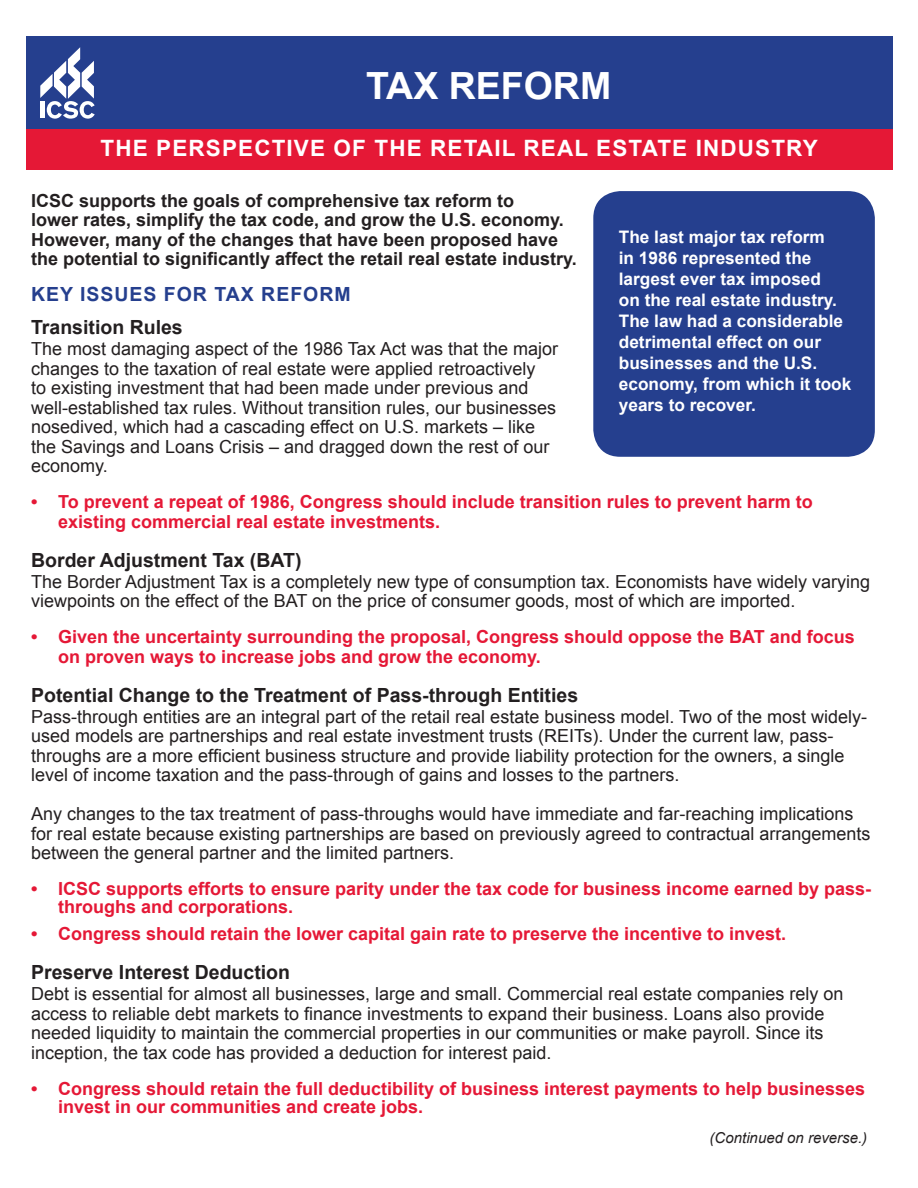
<style>
.page{position:relative;width:918px;height:1188px;background:#fff}
.page>*{position:absolute;margin:0;border:0;box-sizing:border-box;transform-origin:0 0}
.t1{font:700 37.5px "Arial";color:#fff}
.t2{font:700 22.5px "Arial";letter-spacing:.05em;color:#fff}
.t3{font:700 19.5px "Arial";color:#231f20}
.t4{font:700 19.5px "Arial";letter-spacing:.05em;color:#253f8e}
.t5{font:18px/19.5px "Arial";color:#231f20}
.t6{font:700 18px/19.5px "Arial";color:#e51836}
.t7{font:700 18px/19.5px "Arial";color:#231f20}
.t8{font:700 17.25px/21px "Arial";color:#fff}
.t9{font:italic 15px "Arial";color:#231f20}
</style>
<div class="page">
<div style="left:26px;top:36px;width:866px;height:93px;background:#253f8e"></div>
<svg style="left:40px;top:47px;width:55px;height:72px"></svg>
<div style="left:26px;top:129px;width:866px;height:41px;background:#e51836"></div>
<div style="left:593px;top:191px;width:282px;height:266px;background:#253f8e;border-radius:27px"></div>
<p class="t1" style="left:366px;top:61px;width:247px">TAX REFORM</p>
<p class="t2" style="left:101px;top:134px;width:719px">THE PERSPECTIVE OF THE RETAIL REAL ESTATE INDUSTRY</p>
<p class="t7" style="left:31px;top:191px;width:547px">ICSC supports the goals of comprehensive tax reform to<br>lower rates, simplify the tax code, and grow the U.S. economy.<br>However, many of the changes that have been proposed have the potential to significantly affect the retail real estate industry.</p>
<p class="t4" style="left:31px;top:281px;width:321px">KEY ISSUES FOR TAX REFORM</p>
<p class="t3" style="left:31px;top:314px;width:153px">Transition Rules</p>
<p class="t5" style="left:31px;top:339px;width:528px">The most damaging aspect of the 1986 Tax Act was that the major changes to the taxation of real estate were applied retroactively<br>to existing investment that had been made under previous and well-established tax rules. Without transition rules, our businesses nosedived, which had a cascading effect on U.S. markets – like the Savings and Loans Crisis – and dragged down the rest of our economy.</p>
<p class="t6" style="left:58px;top:493px;width:756px;text-indent:-27px">• To prevent a repeat of 1986, Congress should include transition rules to prevent harm to existing commercial real estate investments.</p>
<p class="t3" style="left:31px;top:547px;width:272px">Border Adjustment Tax (BAT)</p>
<p class="t5" style="left:31px;top:572px;width:841px">The Border Adjustment Tax is a completely new type of consumption tax. Economists have widely varying viewpoints on the effect of the BAT on the price of consumer goods, most of which are imported.</p>
<p class="t6" style="left:58px;top:628px;width:798px;text-indent:-27px">• Given the uncertainty surrounding the proposal, Congress should oppose the BAT and focus on proven ways to increase jobs and grow the economy.</p>
<p class="t3" style="left:31px;top:682px;width:549px">Potential Change to the Treatment of Pass-through Entities</p>
<p class="t5" style="left:31px;top:707px;width:838px">Pass-through entities are an integral part of the retail real estate business model. Two of the most widely&shy;used models are partnerships and real estate investment trusts (REITs). Under the current law, pass&shy;throughs are a more efficient business structure and provide liability protection for the owners, a single level of income taxation and the pass-through of gains and losses to the partners.</p>
<p class="t5" style="left:31px;top:804px;width:841px">Any changes to the tax treatment of pass-throughs would have immediate and far-reaching implications for real estate because existing partnerships are based on previously agreed to contractual arrangements between the general partner and the limited partners.</p>
<p class="t6" style="left:58px;top:881px;width:815px;line-height:18px;text-indent:-27px">• ICSC supports efforts to ensure parity under the tax code for business income earned by pass&shy;throughs and corporations.</p>
<p class="t6" style="left:31px;top:925px;width:757px">• Congress should retain the lower capital gain rate to preserve the incentive to invest.</p>
<p class="t3" style="left:31px;top:959px;width:260px">Preserve Interest Deduction</p>
<p class="t5" style="left:31px;top:984px;width:814px">Debt is essential for almost all businesses, large and small. Commercial real estate companies rely on access to reliable debt markets to finance investments to expand their business. Loans also provide needed liquidity to maintain the commercial properties in our communities or make payroll. Since its inception, the tax code has provided a deduction for interest paid.</p>
<p class="t6" style="left:58px;top:1080px;width:809px;line-height:18px;text-indent:-27px">• Congress should retain the full deductibility of business interest payments to help businesses invest in our communities and create jobs.</p>
<p class="t8" style="left:619px;top:227px;width:234px">The last major tax reform<br>in 1986 represented the largest ever tax imposed<br>on the real estate industry.<br>The law had a considerable detrimental effect on our businesses and the U.S. economy, from which it took years to recover.</p>
<p class="t9" style="left:710px;top:1128px;width:159px">(Continued on reverse.)</p>
</div>
